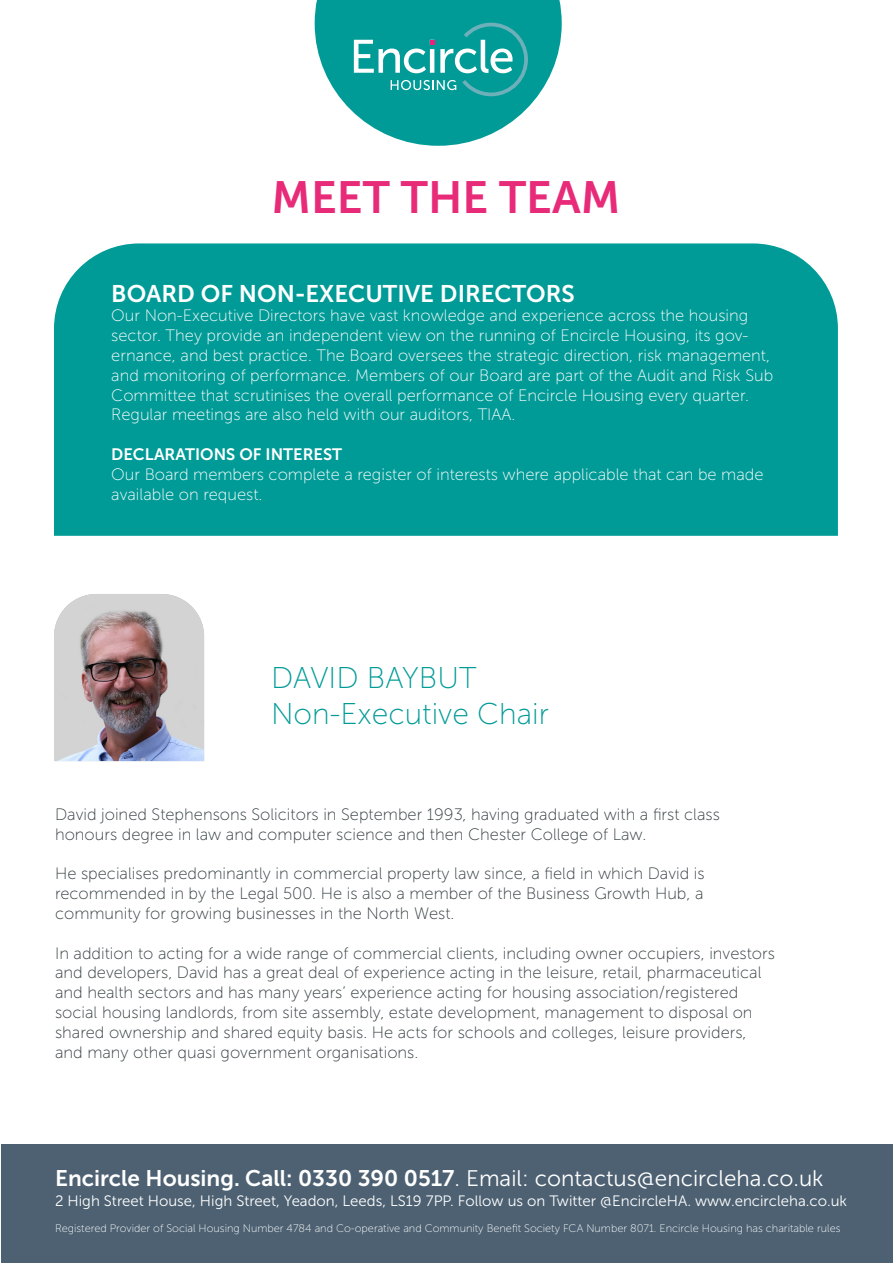
<style>
.page{position:relative;width:893px;height:1263px;background:#fff}
.page>*{position:absolute;margin:0;border:0;box-sizing:border-box;transform-origin:0 0}
.t1{font:45px "Museo Sans 700";color:#e72b78}
.t2{font:30px "Museo Sans 100";color:#009b97}
.t3{font:24px "Museo Sans 700";color:#fff}
.t4{font:22.5px "Museo Sans 300";color:#fff}
.t5{font:16.5px "Museo Sans 100";color:#313b3e}
.t6{font:16.5px/19.8px "Museo Sans 100";color:#fff}
.t7{font:16.5px "Museo Sans 700";color:#fff}
.t8{font:15px "Museo Sans 300";color:#fff}
.t9{font:10.95px "Museo Sans 100";color:#fff}
.s1{font-family:"Museo Sans 700"}
</style>
<div class="page">
<div style="left:1px;top:1145px;width:892px;height:118px;background:#4d6172"></div>
<div style="left:54px;top:243px;width:784px;height:293px;background:#009b97"></div>
<svg style="left:315px;top:0;width:247px;height:146px"></svg>
<img style="left:54px;top:594px;width:150px;height:167px">
<p class="t1" style="left:272px;top:172px;width:350px">MEET THE TEAM</p>
<p class="t3" style="left:111px;top:280px;width:465px">BOARD OF NON-EXECUTIVE DIRECTORS</p>
<p class="t6" style="left:111px;top:306px;width:663px">Our Non-Executive Directors have vast knowledge and experience across the housing sector. They provide an independent view on the running of Encircle Housing, its gov&shy;ernance, and best practice. The Board oversees the strategic direction, risk management, and monitoring of performance. Members of our Board are part of the Audit and Risk Sub Committee that scrutinises the overall performance of Encircle Housing every quarter.<br>Regular meetings are also held with our auditors, TIAA.</p>
<p class="t7" style="left:111px;top:445px;width:232px">DECLARATIONS OF INTEREST</p>
<p class="t6" style="left:111px;top:464px;width:654px">Our Board members complete a register of interests where applicable that can be made available on request.</p>
<p class="t2" style="left:271px;top:662px;width:207px">DAVID BAYBUT</p>
<p class="t2" style="left:271px;top:698px;width:279px">Non-Executive Chair</p>
<p class="t5" style="left:55px;top:805px;width:666px">David joined Stephensons Solicitors in September 1993, having graduated with a first class</p>
<p class="t5" style="left:55px;top:825px;width:593px">honours degree in law and computer science and then Chester College of Law.</p>
<p class="t5" style="left:55px;top:865px;width:651px">He specialises predominantly in commercial property law since, a field in which David is</p>
<p class="t5" style="left:55px;top:885px;width:650px">recommended in by the Legal 500. He is also a member of the Business Growth Hub, a</p>
<p class="t5" style="left:55px;top:904px;width:401px">community for growing businesses in the North West.</p>
<p class="t5" style="left:55px;top:944px;width:721px">In addition to acting for a wide range of commercial clients, including owner occupiers, investors</p>
<p class="t5" style="left:55px;top:964px;width:708px">and developers, David has a great deal of experience acting in the leisure, retail, pharmaceutical</p>
<p class="t5" style="left:55px;top:984px;width:685px">and health sectors and has many years’ experience acting for housing association/registered</p>
<p class="t5" style="left:55px;top:1003px;width:699px">social housing landlords, from site assembly, estate development, management to disposal on</p>
<p class="t5" style="left:55px;top:1023px;width:693px">shared ownership and shared equity basis. He acts for schools and colleges, leisure providers,</p>
<p class="t5" style="left:55px;top:1043px;width:365px">and many other quasi government organisations.</p>
<p class="t4" style="left:55px;top:1166px;width:770px"><span class="s1">Encircle Housing. Call: 0330 390 0517</span>. Email: contactus@encircleha.co.uk</p>
<p class="t8" style="left:55px;top:1192px;width:793px">2 High Street House, High Street, Yeadon, Leeds, LS19 7PP. Follow us on Twitter @EncircleHA. www.encircleha.co.uk</p>
<p class="t9" style="left:55px;top:1222px;width:787px">Registered Provider of Social Housing Number 4784 and Co-operative and Community Benefit Society FCA Number 8071. Encircle Housing has charitable rules</p>
</div>
